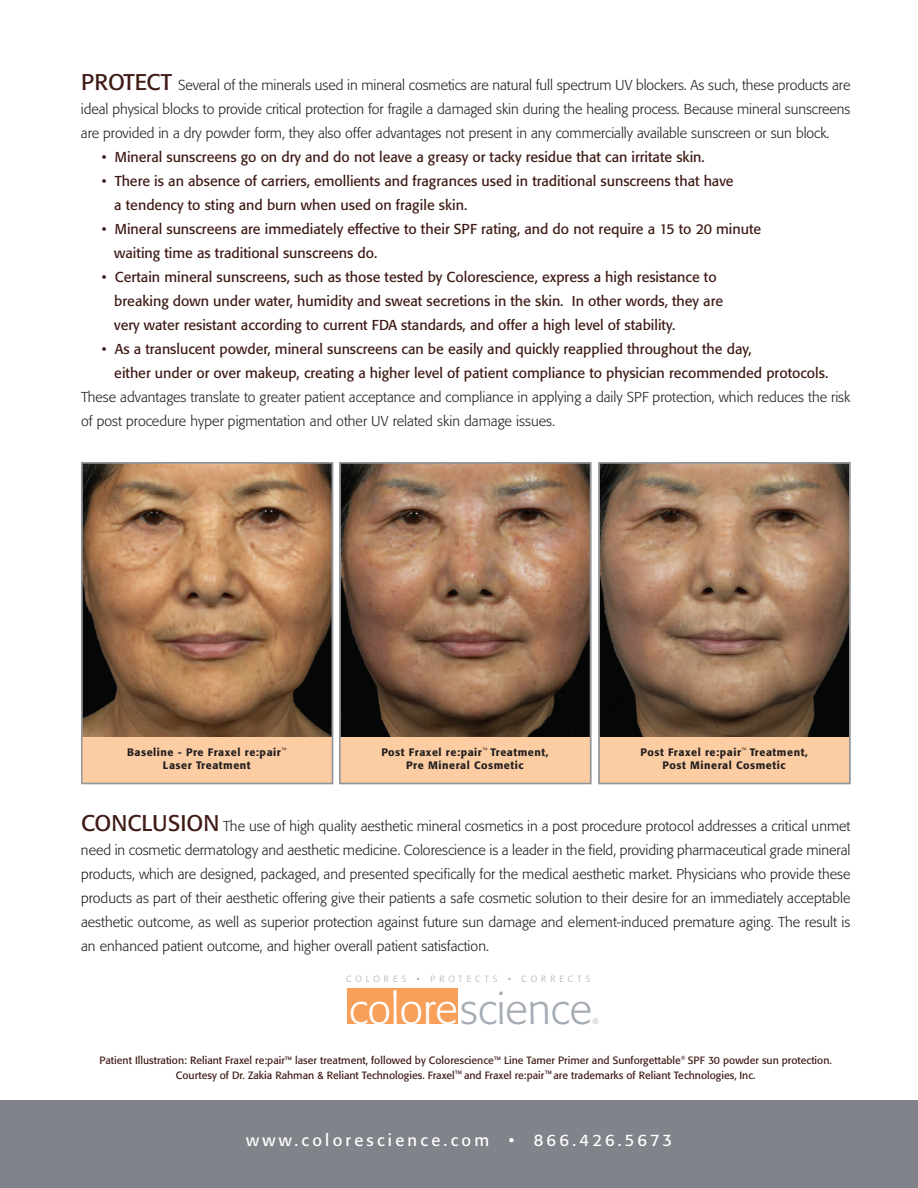
<style>
.page{position:relative;width:918px;height:1188px;background:#fff}
.page>*{position:absolute;margin:0;border:0;box-sizing:border-box;transform-origin:0 0}
.t1{font:300 42.75px "Formata";color:#a6acb4}
.t2{font:16.5px "Formata";letter-spacing:.2em;color:#fff}
.t3{font:300 14.25px/24px "Formata";color:#231f20;text-align:justify}
.t4{font:14.25px/24px "Formata";color:#3f1b15}
.t5{font:500 10.8px/13.5px "Formata";letter-spacing:.05em;color:#231f20;text-align:center}
.t6{font:10.5px/15px "Formata";color:#3f1b15;text-align:center}
.t7{font:300 8.85px "Formata";letter-spacing:.45em;color:#a6acb4}
.t8{font:300 condensed 7.65px "Univers";color:#a6acb4}
.s1{font-weight:400;font-size:22.5px;color:#3f1b15}
.s2{color:#fff}
</style>
<div class="page">
<img style="left:601px;top:465px;width:246px;height:272px">
<img style="left:342px;top:465px;width:246px;height:272px">
<img style="left:84px;top:465px;width:246px;height:272px">
<div style="left:82px;top:737px;width:250px;height:46px;background:#fccda3"></div>
<div style="left:0;top:1100px;width:918px;height:88px;background:#80838a"></div>
<div style="left:599px;top:737px;width:251px;height:46px;background:#fccda3"></div>
<div style="left:340px;top:737px;width:251px;height:46px;background:#fccda3"></div>
<div style="left:598px;top:462px;width:252px;height:322px;border:2px solid #939598"></div>
<div style="left:339px;top:462px;width:252px;height:322px;border:2px solid #939598"></div>
<div style="left:81px;top:462px;width:252px;height:322px;border:2px solid #939598"></div>
<div style="left:347px;top:988px;width:110px;height:36px;background:#f8a05a"></div>
<p class="t3" style="left:81px;top:75px;width:771px"><span class="s1">PROTECT</span> Several of the minerals used in mineral cosmetics are natural full spectrum UV blockers. As such, these products are ideal physical blocks to provide critical protection for fragile a damaged skin during the healing process. Because mineral sunscreens are provided in a dry powder form, they also offer advantages not present in any commercially available sunscreen or sun block.</p>
<p class="t4" style="left:102px;top:147px;width:605px">• Mineral sunscreens go on dry and do not leave a greasy or tacky residue that can irritate skin.</p>
<p class="t4" style="left:114px;top:171px;width:621px;text-indent:-12px">• There is an absence of carriers, emollients and fragrances used in traditional sunscreens that have a tendency to sting and burn when used on fragile skin.</p>
<p class="t4" style="left:114px;top:219px;width:649px;text-indent:-12px">• Mineral sunscreens are immediately effective to their SPF rating, and do not require a 15 to 20 minute waiting time as traditional sunscreens do.</p>
<p class="t4" style="left:114px;top:267px;width:610px;text-indent:-12px">• Certain mineral sunscreens, such as those tested by Colorescience, express a high resistance to breaking down under water, humidity and sweat secretions in the skin. In other words, they are very water resistant according to current FDA standards, and offer a high level of stability.</p>
<p class="t4" style="left:114px;top:339px;width:715px;text-indent:-12px">• As a translucent powder, mineral sunscreens can be easily and quickly reapplied throughout the day,<br>either under or over makeup, creating a higher level of patient compliance to physician recommended protocols.</p>
<p class="t3" style="left:81px;top:387px;width:771px">These advantages translate to greater patient acceptance and compliance in applying a daily SPF protection, which reduces the risk of post procedure hyper pigmentation and other UV related skin damage issues.</p>
<p class="t5" style="left:127px;top:746px;width:161px">Baseline - Pre Fraxel re:pair<sup>™<br></sup>Laser Treatment</p>
<p class="t5" style="left:641px;top:746px;width:169px">Post Fraxel re:pair<sup>™</sup> Treatment,<br>Post Mineral Cosmetic</p>
<p class="t5" style="left:381px;top:746px;width:169px">Post Fraxel re:pair<sup>™</sup> Treatment,<br>Pre Mineral Cosmetic</p>
<p class="t3" style="left:81px;top:815px;width:771px"><span class="s1">CONCLUSION</span> The use of high quality aesthetic mineral cosmetics in a post procedure protocol addresses a critical unmet need in cosmetic dermatology and aesthetic medicine. Colorescience is a leader in the field, providing pharmaceutical grade mineral products, which are designed, packaged, and presented specifically for the medical aesthetic market. Physicians who provide these products as part of their aesthetic offering give their patients a safe cosmetic solution to their desire for an immediately acceptable aesthetic outcome, as well as superior protection against future sun damage and element-induced premature aging. The result is an enhanced patient outcome, and higher overall patient satisfaction.</p>
<p class="t7" style="left:346px;top:975px;width:246px">COLORES • PROTECTS • CORRECTS</p>
<h1 class="t1" style="left:349px;top:990px;width:244px"><span class="s2">colore</span>science</h1>
<p class="t8" style="left:593px;top:1019px;width:8px">®</p>
<p class="t6" style="left:100px;top:1054px;width:734px">Patient Illustration: Reliant Fraxel re:pair™ laser treatment, followed by Colorescience™ Line Tamer Primer and Sunforgettable<sup>®</sup> SPF 30 powder sun protection.<br>Courtesy of Dr. Zakia Rahman &amp; Reliant Technologies. Fraxel™ and Fraxel re:pair™are trademarks of Reliant Technologies, Inc.</p>
<p class="t2" style="left:246px;top:1133px;width:427px">www.colorescience.com • 866.426.5673</p>
</div>
